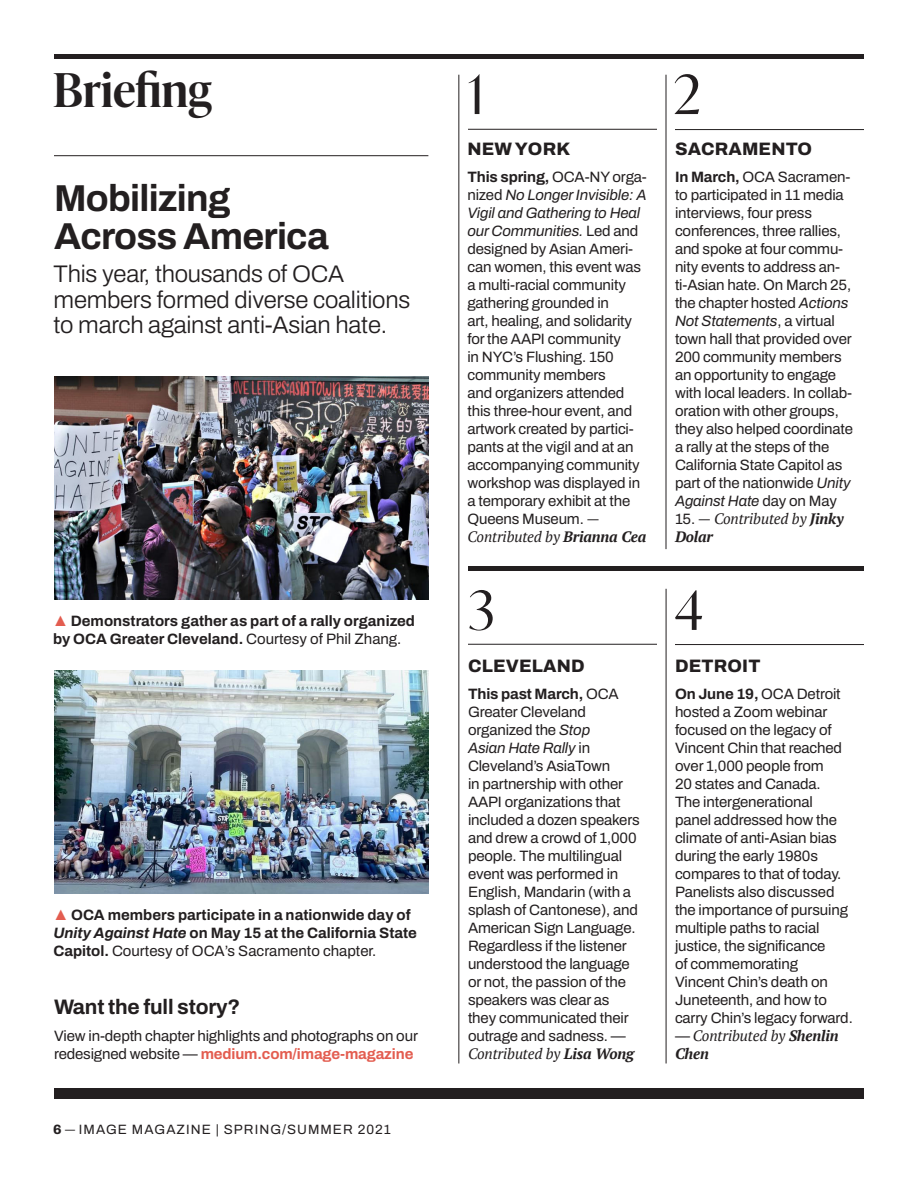
<style>
.page{position:relative;width:918px;height:1188px;background:#fff}
.page>*{position:absolute;margin:0;border:0;box-sizing:border-box;transform-origin:0 0}
.t1{font:54px "Ivy Mode";color:#231f20;scale:.96 1}
.t2{font:600 46.5px "Ivy Presto Headline";color:#231f20}
.t3{font:700 37.5px/37.5px "Archivo";letter-spacing:-.02em;color:#231f20}
.t4{font:300 24px/25.5px "Archivo";letter-spacing:-.01em;color:#231f20}
.t5{font:700 21px "Archivo";letter-spacing:-.01em;color:#231f20}
.t6{font:800 18px "Archivo";letter-spacing:.01em;color:#231f20}
.t7{font:15px/18px "Archivo";letter-spacing:-.01em;color:#231f20}
.t8{font:700 15px/18px "Archivo";color:#231f20}
.t9{font:italic 15px/18px "PT Serif";letter-spacing:-.01em;color:#231f20}
.t10{font:13.5px "Archivo";letter-spacing:.075em;color:#231f20}
.s1{font-family:"Arial";color:#e35d50}
.s2{font-weight:400}
.s3{font-style:italic}
.s4{font-weight:700;color:#e35d50}
.s5{font-weight:800}
.s6{font-family:"PT Serif"}
.s7{font-weight:700}
.s8{font-family:"Archivo";font-style:normal}
.s9{font-style:normal}
.s10{font-family:"PT Serif";font-style:italic}
.s11{font-family:"PT Serif";font-weight:700;font-style:italic}
</style>
<div class="page">
<hr style="left:468px;top:129px;width:189px;height:1px;background:#231f20">
<hr style="left:675px;top:129px;width:189px;height:1px;background:#231f20">
<hr style="left:468px;top:644px;width:189px;height:1px;background:#231f20">
<hr style="left:675px;top:644px;width:189px;height:1px;background:#231f20">
<hr style="left:666px;top:589px;width:1px;height:475px;background:#231f20">
<hr style="left:459px;top:75px;width:1px;height:989px;background:#231f20">
<hr style="left:666px;top:75px;width:1px;height:474px;background:#231f20">
<hr style="left:468px;top:566px;width:396px;height:4px;background:#231f20">
<hr style="left:54px;top:54px;width:810px;height:4px;background:#231f20">
<hr style="left:54px;top:155px;width:374px;height:1px;background:#231f20">
<img style="left:54px;top:376px;width:374px;height:223px">
<img style="left:54px;top:671px;width:374px;height:223px">
<div style="left:54px;top:1089px;width:810px;height:10px;background:#231f20"></div>
<p class="t2" style="left:53px;top:57px;width:160px">Briefing</p>
<p class="t3" style="left:54px;top:179px;width:276px">Mobilizing<br>Across America</p>
<p class="t4" style="left:54px;top:261px;width:358px">This year, thousands of OCA members formed diverse coalitions to march against anti-Asian hate.</p>
<p class="t8" style="left:53px;top:612px;width:364px"><span class="s1">▲</span> Demonstrators gather as part of a rally organized by OCA Greater Cleveland. <span class="s2">Courtesy of Phil Zhang.</span></p>
<p class="t8" style="left:53px;top:906px;width:365px"><span class="s1">▲</span> OCA members participate in a nationwide day of<br><span class="s3">Unity Against Hate</span> on May 15 at the California State<br>Capitol. <span class="s2">Courtesy of OCA’s Sacramento chapter.</span></p>
<p class="t5" style="left:54px;top:991px;width:188px">Want the full story?</p>
<p class="t7" style="left:54px;top:1027px;width:365px">View in-depth chapter highlights and photographs on our redesigned website — <span class="s4">medium.com/image-magazine</span></p>
<p class="t10" style="left:53px;top:1119px;width:339px"><span class="s5">6</span> <span class="s6">—</span> IMAGE MAGAZINE | SPRING/SUMMER 2021</p>
<p class="t1" style="left:468px;top:58px;width:17px">1</p>
<p class="t6" style="left:467px;top:135px;width:104px">NEW YORK</p>
<p class="t7" style="left:467px;top:168px;width:181px"><span class="s7">This spring,</span> OCA-NY orga&shy;nized <span class="s3">No Longer Invisible: A<br>Vigil and Gathering to Heal our Communities.</span> Led and designed by Asian Ameri&shy;can women, this event was a multi-racial community gathering grounded in<br>art, healing, and solidarity for the AAPI community<br>in NYC’s Flushing. 150 community members<br>and organizers attended this three-hour event, and artwork created by partici&shy;pants at the vigil and at an accompanying community workshop was displayed in a temporary exhibit at the<br>Queens Museum. <span class="s6">—</span></p>
<p class="t9" style="left:467px;top:527px;width:180px">Contributed by <span class="s7">Brianna Cea</span></p>
<p class="t1" style="left:674px;top:58px;width:30px">2</p>
<p class="t6" style="left:675px;top:135px;width:139px">SACRAMENTO</p>
<p class="t7" style="left:675px;top:168px;width:180px"><span class="s7">In March,</span> OCA Sacramen&shy;to participated in 11 media interviews, four press conferences, three rallies, and spoke at four commu&shy;nity events to address an&shy;ti-Asian hate. On March 25, the chapter hosted <span class="s3">Actions<br>Not Statements</span>, a virtual town hall that provided over<br>200 community members an opportunity to engage with local leaders. In collab&shy;oration with other groups, they also helped coordinate a rally at the steps of the<br>California State Capitol as part of the nationwide <span class="s3">Unity<br>Against Hate</span> day on May</p>
<p class="t9" style="left:675px;top:509px;width:170px"><span class="s8">15.</span> <span class="s9">—</span> Contributed by <span class="s7">Jinky<br>Dolar</span></p>
<p class="t1" style="left:468px;top:574px;width:29px">3</p>
<p class="t1" style="left:675px;top:574px;width:31px">4</p>
<p class="t6" style="left:468px;top:653px;width:118px">CLEVELAND</p>
<p class="t7" style="left:468px;top:685px;width:173px"><span class="s7">This past March,</span> OCA<br>Greater Cleveland organized the <span class="s3">Stop<br>Asian Hate Rally</span> in<br>Cleveland’s AsiaTown<br>in partnership with other<br>AAPI organizations that included a dozen speakers and drew a crowd of 1,000 people. The multilingual event was performed in<br>English, Mandarin (with a splash of Cantonese), and<br>American Sign Language.<br>Regardless if the listener understood the language or not, the passion of the speakers was clear as they communicated their outrage and sadness. —<br><span class="s10">Contributed by</span> <span class="s11">Lisa Wong</span></p>
<p class="t6" style="left:675px;top:653px;width:87px">DETROIT</p>
<p class="t7" style="left:675px;top:685px;width:179px"><span class="s7">On June 19,</span> OCA Detroit hosted a Zoom webinar focused on the legacy of<br>Vincent Chin that reached over 1,000 people from<br>20 states and Canada.<br>The intergenerational panel addressed how the climate of anti-Asian bias during the early 1980s compares to that of today.<br>Panelists also discussed the importance of pursuing multiple paths to racial justice, the significance<br>of commemorating<br>Vincent Chin’s death on<br>Juneteenth, and how to carry Chin’s legacy forward.</p>
<p class="t9" style="left:675px;top:1027px;width:165px"><span class="s8">—</span> Contributed by <span class="s7">Shenlin<br>Chen</span></p>
</div>
